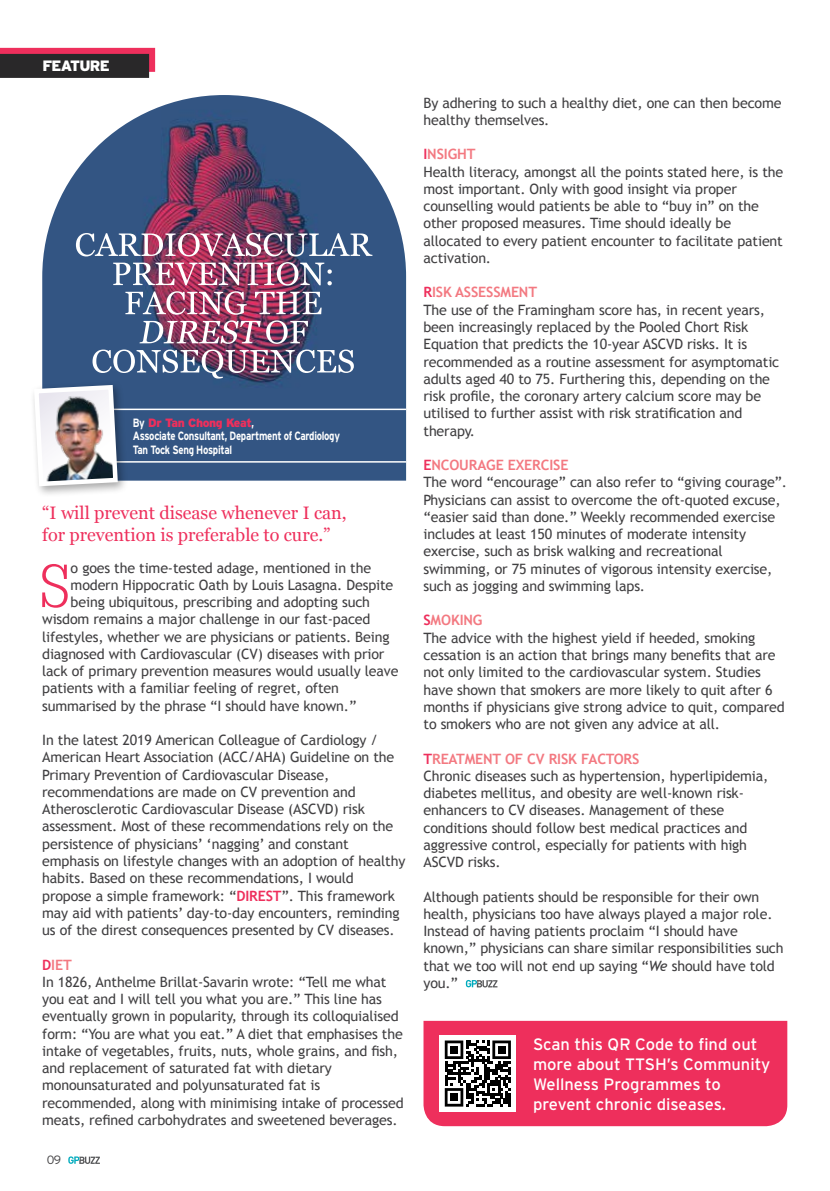
<style>
.page{position:relative;width:830px;height:1191px;background:#fff}
.page>*{position:absolute;margin:0;border:0;box-sizing:border-box;transform-origin:0 0}
.t1{font:300 59.1px "Glypha";color:#ee2f5c}
.t2{font:18px/21.6px "Georgia";color:#ee2f5c}
.t3{font:16.5px/19.8px "Interstate";color:#fff}
.t4{font:900 15px "Interstate";letter-spacing:-.05em;color:#fff}
.t5{font:14.25px/17.2px "Trebuchet MS";letter-spacing:-.01em;color:#414042}
.t6{font:700 12px/13.5px "Interstate";letter-spacing:-.03em;color:#fff;scale:.8 1}
.t7{font:300 12px "Interstate";color:#414042}
.s1{font-weight:900;color:#ee2f5c}
.s2{font-weight:700;color:#ee2f5c}
.s3{font-weight:700;color:#f37981}
.s4{font-style:italic}
</style>
<div class="page">
<img style="left:42px;top:95px;width:364px;height:385px">
<svg style="left:68px;top:1156px;width:32px;height:8px"></svg>
<img style="left:76px;top:233px;width:296px;height:23px">
<div style="left:0;top:48px;width:155px;height:24px;background:linear-gradient(to right,#ee2f5c,#ee2f5c)"></div>
<div style="left:0;top:54px;width:149px;height:24px;background:#292829"></div>
<hr style="left:92px;top:408px;width:314px;height:2px;background:#fff">
<hr style="left:92px;top:461px;width:314px;height:1px;background:#fff">
<div style="left:30px;top:380px;width:99px;height:117px;background:#000;opacity:.35"></div>
<img style="left:32px;top:262px;width:322px;height:226px">
<svg style="left:423px;top:1020px;width:364px;height:106px;background:#e04066"></svg>
<div style="left:450px;top:1045px;width:8px;height:8px;background:#000"></div>
<div style="left:497px;top:1045px;width:8px;height:8px;background:#000"></div>
<div style="left:450px;top:1093px;width:8px;height:8px;background:#000"></div>
<svg style="left:465px;top:980px;width:32px;height:7px"></svg>
<p class="t4" style="left:42px;top:57px;width:69px">FEATURE</p>
<p class="t6" style="left:133px;top:416px;width:260px">By <span class="s1">Dr Tan Chong Keat</span>,<br>Associate Consultant, Department of Cardiology<br>Tan Tock Seng Hospital</p>
<p class="t2" style="left:42px;top:501px;width:306px">“I will prevent disease whenever I can, for prevention is preferable to cure.”</p>
<h1 class="t1" style="left:39px;top:552px;width:32px">S</h1>
<p class="t5" style="left:71px;top:559px;width:302px">o goes the time-tested adage, mentioned in the</p>
<p class="t5" style="left:71px;top:576px;width:324px">modern Hippocratic Oath by Louis Lasagna. Despite</p>
<p class="t5" style="left:71px;top:593px;width:301px">being ubiquitous, prescribing and adopting such</p>
<p class="t5" style="left:42px;top:611px;width:329px">wisdom remains a major challenge in our fast-paced</p>
<p class="t5" style="left:42px;top:628px;width:349px">lifestyles, whether we are physicians or patients. Being</p>
<p class="t5" style="left:42px;top:645px;width:343px">diagnosed with Cardiovascular (CV) diseases with prior</p>
<p class="t5" style="left:42px;top:662px;width:357px">lack of primary prevention measures would usually leave</p>
<p class="t5" style="left:42px;top:680px;width:298px">patients with a familiar feeling of regret, often</p>
<p class="t5" style="left:42px;top:697px;width:315px">summarised by the phrase “I should have known.”</p>
<p class="t5" style="left:42px;top:731px;width:364px">In the latest 2019 American Colleague of Cardiology / American Heart Association (ACC/AHA) Guideline on the Primary Prevention of Cardiovascular Disease, recommendations are made on CV prevention and Atherosclerotic Cardiovascular Disease (ASCVD) risk assessment. Most of these recommendations rely on the persistence of physicians’ ‘nagging’ and constant emphasis on lifestyle changes with an adoption of healthy habits. Based on these recommendations, I would propose a simple framework: “<span class="s2">DIREST</span>”. This framework may aid with patients’ day-to-day encounters, reminding us of the direst consequences presented by CV diseases.</p>
<p class="t5" style="left:42px;top:956px;width:363px"><span class="s2">D</span><span class="s3">IET<br></span>In 1826, Anthelme Brillat-Savarin wrote: “Tell me what you eat and I will tell you what you are.” This line has eventually grown in popularity, through its colloquialised form: “You are what you eat.” A diet that emphasises the intake of vegetables, fruits, nuts, whole grains, and fish, and replacement of saturated fat with dietary monounsaturated and polyunsaturated fat is recommended, along with minimising intake of processed meats, refined carbohydrates and sweetened beverages.</p>
<p class="t7" style="left:47px;top:1153px;width:16px">09</p>
<p class="t5" style="left:423px;top:94px;width:359px">By adhering to such a healthy diet, one can then become healthy themselves.</p>
<p class="t5" style="left:423px;top:146px;width:361px"><span class="s2">I</span><span class="s3">NSIGHT<br></span>Health literacy, amongst all the points stated here, is the most important. Only with good insight via proper counselling would patients be able to “buy in” on the other proposed measures. Time should ideally be allocated to every patient encounter to facilitate patient activation.</p>
<p class="t5" style="left:423px;top:284px;width:357px"><span class="s2">R</span><span class="s3">ISK ASSESSMENT<br></span>The use of the Framingham score has, in recent years, been increasingly replaced by the Pooled Chort Risk Equation that predicts the 10-year ASCVD risks. It is recommended as a routine assessment for asymptomatic adults aged 40 to 75. Furthering this, depending on the risk profile, the coronary artery calcium score may be utilised to further assist with risk stratification and therapy.</p>
<p class="t5" style="left:423px;top:456px;width:365px"><span class="s2">E</span><span class="s3">NCOURAGE EXERCISE<br></span>The word “encourage” can also refer to “giving courage”.<br>Physicians can assist to overcome the oft-quoted excuse, “easier said than done.” Weekly recommended exercise includes at least 150 minutes of moderate intensity exercise, such as brisk walking and recreational swimming, or 75 minutes of vigorous intensity exercise, such as jogging and swimming laps.</p>
<p class="t5" style="left:423px;top:612px;width:362px"><span class="s2">S</span><span class="s3">MOKING<br></span>The advice with the highest yield if heeded, smoking cessation is an action that brings many benefits that are not only limited to the cardiovascular system. Studies have shown that smokers are more likely to quit after 6 months if physicians give strong advice to quit, compared to smokers who are not given any advice at all.</p>
<p class="t5" style="left:423px;top:750px;width:346px"><span class="s2">T</span><span class="s3">REATMENT OF CV RISK FACTORS<br></span>Chronic diseases such as hypertension, hyperlipidemia, diabetes mellitus, and obesity are well-known risk&shy;enhancers to CV diseases. Management of these conditions should follow best medical practices and aggressive control, especially for patients with high ASCVD risks.</p>
<p class="t5" style="left:423px;top:888px;width:361px">Although patients should be responsible for their own health, physicians too have always played a major role.<br>Instead of having patients proclaim “I should have known,” physicians can share similar responsibilities such that we too will not end up saying “<span class="s4">We</span> should have told you.”</p>
<p class="t3" style="left:532px;top:1034px;width:239px">Scan this QR Code to find out more about TTSH’s Community<br>Wellness Programmes to prevent chronic diseases.</p>
</div>
